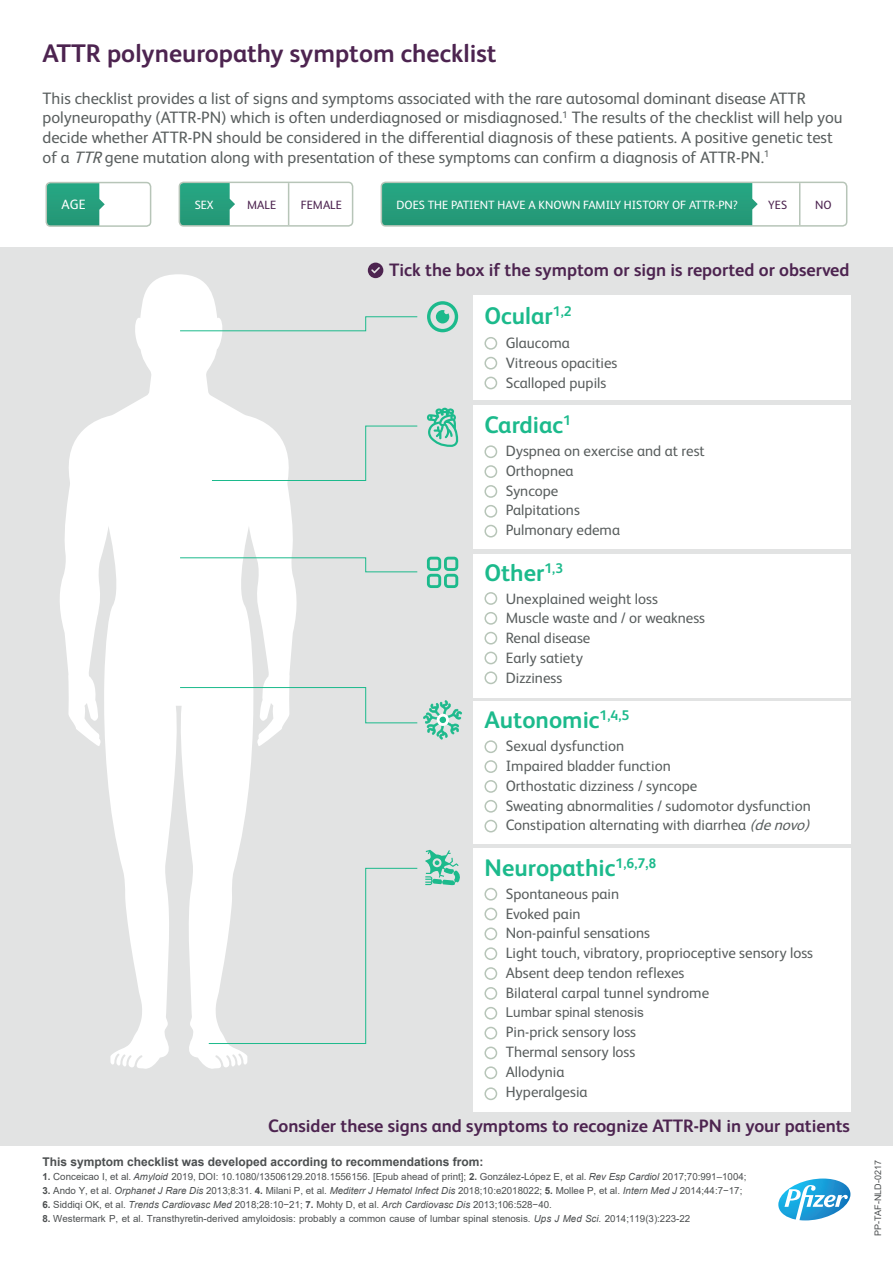
<style>
.page{position:relative;width:893px;height:1263px;background:#fff}
.page>*{position:absolute;margin:0;border:0;box-sizing:border-box;transform-origin:0 0}
.t1{font:700 25.5px "FS Albert";color:#4d2450}
.t2{font:700 24px "FS Albert";color:#1cba8c}
.t3{font:700 18px "FS Albert";color:#4d2450}
.t4{font:16.5px/19.8px "FS Albert";color:#595e5e}
.t5{font:15px/19.8px "FS Albert";color:#595e5e}
.t6{font:13.5px "Arial";color:#595e5e}
.t7{font:13.5px "FS Albert";color:#fff}
.t8{font:700 12px "Arial";color:#4c4f50}
.t9{font:12px "FS Albert";color:#fff}
.t10{font:12px "FS Albert";color:#4d2450}
.t11{font:9.75px "Arial";color:#4c4f50}
.t12{font:9px "Arial";color:#4c4f50}
.s1{font-style:italic}
.s2{font-weight:700}
</style>
<div class="page">
<div style="left:0;top:247px;width:893px;height:899px;background:#e2e3e3"></div>
<svg style="left:60px;top:274px;width:237px;height:795px;fill:#fff"></svg>
<div style="left:473px;top:295px;width:377px;height:105px;background:#fff"></div>
<div style="left:473px;top:405px;width:377px;height:144px;background:#fff"></div>
<div style="left:473px;top:554px;width:377px;height:143px;background:#fff"></div>
<div style="left:473px;top:701px;width:377px;height:142px;background:#fff"></div>
<div style="left:473px;top:849px;width:377px;height:263px;background:#fff"></div>
<svg style="left:46px;top:183px;width:59px;height:43px;background:#38a787"></svg>
<div style="left:46px;top:182px;width:105px;height:45px;border:2px solid #b7c5b8;border-radius:4px"></div>
<div style="left:381px;top:182px;width:377px;height:42px;background:#259e7d"></div>
<div style="left:381px;top:182px;width:466px;height:45px;border:2px solid #b7c5b8;border-radius:4px"></div>
<svg style="left:179px;top:182px;width:56px;height:42px;background:#38a787"></svg>
<div style="left:179px;top:182px;width:174px;height:45px;border:2px solid #b7c5b8;border-radius:4px"></div>
<hr style="left:799px;top:183px;width:1px;height:42px;background:#b7c5b8">
<hr style="left:288px;top:183px;width:1px;height:42px;background:#b7c5b8">
<div style="left:484px;top:1066px;width:13px;height:13px;border:2px solid #b7c5b8;border-radius:50%"></div>
<div style="left:484px;top:1046px;width:13px;height:13px;border:2px solid #b7c5b8;border-radius:50%"></div>
<div style="left:484px;top:1027px;width:13px;height:12px;border:2px solid #b7c5b8;border-radius:50%"></div>
<div style="left:484px;top:1007px;width:13px;height:13px;border:2px solid #b7c5b8;border-radius:50%"></div>
<div style="left:484px;top:987px;width:13px;height:13px;border:2px solid #b7c5b8;border-radius:50%"></div>
<div style="left:484px;top:967px;width:13px;height:13px;border:2px solid #b7c5b8;border-radius:50%"></div>
<div style="left:484px;top:820px;width:13px;height:12px;border:2px solid #b7c5b8;border-radius:50%"></div>
<div style="left:484px;top:671px;width:13px;height:13px;border:2px solid #b7c5b8;border-radius:50%"></div>
<div style="left:484px;top:525px;width:13px;height:12px;border:2px solid #b7c5b8;border-radius:50%"></div>
<div style="left:484px;top:947px;width:13px;height:13px;border:2px solid #b7c5b8;border-radius:50%"></div>
<div style="left:484px;top:800px;width:13px;height:13px;border:2px solid #b7c5b8;border-radius:50%"></div>
<div style="left:484px;top:652px;width:13px;height:12px;border:2px solid #b7c5b8;border-radius:50%"></div>
<div style="left:484px;top:505px;width:13px;height:13px;border:2px solid #b7c5b8;border-radius:50%"></div>
<div style="left:484px;top:927px;width:13px;height:13px;border:2px solid #b7c5b8;border-radius:50%"></div>
<div style="left:484px;top:780px;width:13px;height:13px;border:2px solid #b7c5b8;border-radius:50%"></div>
<div style="left:484px;top:632px;width:13px;height:12px;border:2px solid #b7c5b8;border-radius:50%"></div>
<div style="left:484px;top:485px;width:13px;height:13px;border:2px solid #b7c5b8;border-radius:50%"></div>
<div style="left:484px;top:377px;width:13px;height:12px;border:2px solid #b7c5b8;border-radius:50%"></div>
<div style="left:484px;top:908px;width:13px;height:12px;border:2px solid #b7c5b8;border-radius:50%"></div>
<div style="left:484px;top:760px;width:13px;height:13px;border:2px solid #b7c5b8;border-radius:50%"></div>
<div style="left:484px;top:612px;width:13px;height:13px;border:2px solid #b7c5b8;border-radius:50%"></div>
<div style="left:484px;top:465px;width:13px;height:13px;border:2px solid #b7c5b8;border-radius:50%"></div>
<div style="left:484px;top:357px;width:13px;height:12px;border:2px solid #b7c5b8;border-radius:50%"></div>
<div style="left:484px;top:888px;width:13px;height:12px;border:2px solid #b7c5b8;border-radius:50%"></div>
<div style="left:484px;top:740px;width:13px;height:13px;border:2px solid #b7c5b8;border-radius:50%"></div>
<div style="left:484px;top:592px;width:13px;height:13px;border:2px solid #b7c5b8;border-radius:50%"></div>
<div style="left:484px;top:445px;width:13px;height:13px;border:2px solid #b7c5b8;border-radius:50%"></div>
<div style="left:484px;top:337px;width:13px;height:13px;border:2px solid #b7c5b8;border-radius:50%"></div>
<svg style="left:427px;top:301px;width:31px;height:31px"></svg>
<svg style="left:427px;top:557px;width:31px;height:31px"></svg>
<svg style="left:425px;top:850px;width:35px;height:35px"></svg>
<svg style="left:368px;top:263px;width:15px;height:15px"></svg>
<svg style="left:778px;top:1178px;width:72px;height:42px"></svg>
<svg style="left:427px;top:408px;width:31px;height:39px"></svg>
<svg style="left:179px;top:316px;width:239px;height:16px"></svg>
<svg style="left:179px;top:557px;width:239px;height:16px"></svg>
<svg style="left:179px;top:687px;width:283px;height:52px"></svg>
<svg style="left:208px;top:867px;width:210px;height:177px"></svg>
<svg style="left:211px;top:425px;width:207px;height:56px"></svg>
<div style="left:484px;top:1087px;width:13px;height:13px;border:2px solid #b7c5b8;border-radius:50%"></div>
<p class="t1" style="left:43px;top:36px;width:456px">ATTR polyneuropathy symptom checklist</p>
<p class="t4" style="left:43px;top:88px;width:802px">This checklist provides a list of signs and symptoms associated with the rare autosomal dominant disease ATTR polyneuropathy (ATTR-PN) which is often underdiagnosed or misdiagnosed.<sup>1</sup> The results of the checklist will help you decide whether ATTR-PN should be considered in the differential diagnosis of these patients. A positive genetic test of a <span class="s1">TTR</span>gene mutation along with presentation of these symptoms can confirm a diagnosis of ATTR-PN.<sup>1</sup></p>
<p class="t7" style="left:62px;top:197px;width:25px">AGE</p>
<p class="t9" style="left:195px;top:198px;width:20px">SEX</p>
<p class="t10" style="left:247px;top:198px;width:30px">MALE</p>
<p class="t10" style="left:301px;top:198px;width:43px">FEMALE</p>
<p class="t9" style="left:396px;top:198px;width:343px">DOES THE PATIENT HAVE A KNOWN FAMILY HISTORY OF ATTR-PN?</p>
<p class="t10" style="left:768px;top:198px;width:20px">YES</p>
<p class="t10" style="left:815px;top:198px;width:18px">NO</p>
<p class="t3" style="left:389px;top:258px;width:462px">Tick the box if the symptom or sign is reported or observed</p>
<p class="t2" style="left:484px;top:299px;width:89px">Ocular<sup>1,2</sup></p>
<p class="t5" style="left:506px;top:333px;width:66px">Glaucoma</p>
<p class="t5" style="left:506px;top:353px;width:113px">Vitreous opacities</p>
<p class="t5" style="left:506px;top:372px;width:102px">Scalloped pupils</p>
<p class="t2" style="left:484px;top:409px;width:88px">Cardiac<sup>1</sup></p>
<p class="t5" style="left:506px;top:441px;width:201px">Dyspnea on exercise and at rest</p>
<p class="t5" style="left:506px;top:461px;width:69px">Orthopnea</p>
<p class="t5" style="left:506px;top:480px;width:54px">Syncope</p>
<p class="t5" style="left:506px;top:500px;width:76px">Palpitations</p>
<p class="t5" style="left:506px;top:520px;width:116px">Pulmonary edema</p>
<p class="t2" style="left:484px;top:556px;width:80px">Other<sup>1,3</sup></p>
<p class="t5" style="left:506px;top:588px;width:154px">Unexplained weight loss</p>
<p class="t5" style="left:506px;top:608px;width:201px">Muscle waste and / or weakness</p>
<p class="t5" style="left:506px;top:628px;width:86px">Renal disease</p>
<p class="t5" style="left:506px;top:648px;width:79px">Early satiety</p>
<p class="t5" style="left:506px;top:668px;width:58px">Dizziness</p>
<p class="t2" style="left:484px;top:704px;width:146px">Autonomic<sup>1,4,5</sup></p>
<p class="t5" style="left:506px;top:736px;width:120px">Sexual dysfunction</p>
<p class="t5" style="left:506px;top:756px;width:167px">Impaired bladder function</p>
<p class="t5" style="left:506px;top:776px;width:193px">Orthostatic dizziness / syncope</p>
<p class="t5" style="left:506px;top:795px;width:307px">Sweating abnormalities / sudomotor dysfunction</p>
<p class="t5" style="left:506px;top:815px;width:309px">Constipation alternating with diarrhea <span class="s1">(denovo)</span></p>
<p class="t2" style="left:485px;top:851px;width:173px">Neuropathic<sup>1,6,7</sup><sup>,8</sup></p>
<p class="t5" style="left:506px;top:884px;width:309px">Spontaneous pain<br>Evoked pain<br>Non-painful sensations<br>Light touch, vibratory, proprioceptive sensory loss<br>Absent deep tendon reflexes<br>Bilateral carpal tunnel syndrome</p>
<p class="t6" style="left:506px;top:1003px;width:140px">Lumbar spinal stenosis</p>
<p class="t5" style="left:506px;top:1022px;width:132px">Pin-prick sensory loss<br>Thermal sensory loss<br>Allodynia<br>Hyperalgesia</p>
<p class="t3" style="left:268px;top:1114px;width:583px">Consider these signs and symptoms to recognize ATTR-PN in your patients</p>
<p class="t8" style="left:43px;top:1153px;width:442px">This symptom checklist was developed according to recommendations from:</p>
<p class="t11" style="left:43px;top:1170px;width:705px"><span class="s2">1.</span> Conceicao I, et al. <span class="s1">Amyloid</span> 2019, DOI: 10.1080/13506129.2018.1556156. [Epub ahead of print]; <span class="s2">2.</span> González-López E, et al. <span class="s1">Rev Esp Cardiol</span> 2017;70:991–1004;</p>
<p class="t11" style="left:43px;top:1184px;width:701px"><span class="s2">3.</span> Ando Y, et al. <span class="s1">Orphanet J Rare Dis</span> 2013;8:31. <span class="s2">4.</span> Milani P, et al. <span class="s1">Mediterr J Hematol Infect Dis</span> 2018;10:e2018022; <span class="s2">5.</span> Mollee P, et al. <span class="s1">Intern Med J</span> 2014;44:7−17;</p>
<p class="t11" style="left:43px;top:1198px;width:511px"><span class="s2">6.</span> Siddiqi OK, et al. <span class="s1">Trends Cardiovasc Med</span> 2018;28:10−21; <span class="s2">7.</span> Mohty D, et al. <span class="s1">Arch Cardiovasc Dis</span> 2013;106:528−40.</p>
<p class="t11" style="left:43px;top:1212px;width:649px"><span class="s2">8.</span> Westermark P, et al. Transthyretin-derived amyloidosis: probably a common cause of lumbar spinal stenosis. <span class="s1">Ups J Med Sci</span>. 2014;119(3):223-22</p>
<p class="t12" style="left:872px;top:1236px;width:78px;rotate:-90deg">PP-TAF-NLD-0217</p>
</div>
